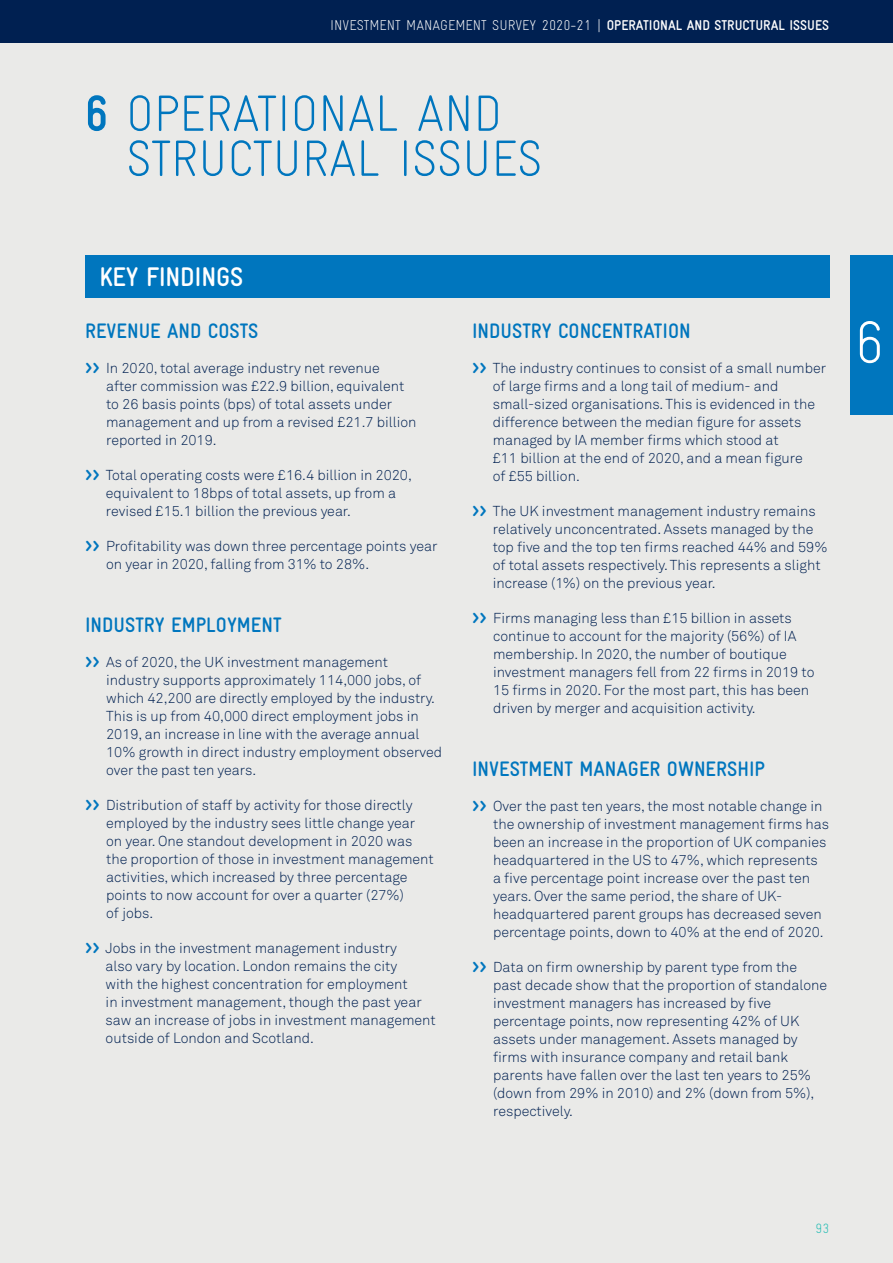
<style>
.page{position:relative;width:893px;height:1263px;background:#fff}
.page>*{position:absolute;margin:0;border:0;box-sizing:border-box;transform-origin:0 0}
.t1{font:300 60px "Gravur Condensed";color:#fff}
.PAGEHEADER{font:300 51px/45px "Gravur Condensed";letter-spacing:-.01em;color:#0076be}
.PAGEHEADER-2{font:700 27px "Gravur Condensed";letter-spacing:-.01em;color:#fff}
.t2{font:700 21px "Gravur Condensed";color:#0076be}
.t3{font:300 14.25px/18px "Akkurat Std";color:#002051}
.t4{font:300 14.25px "Gravur Condensed";color:#fff}
.t5{font:300 13.5px "Gravur Condensed";color:#22bcb3}
.s1{font-weight:700}
.s2{font-family:"Gravur Condensed";font-weight:700;font-size:21px;color:#0076be}
</style>
<div class="page">
<div style="left:0;top:21px;width:893px;height:1242px;background:#eaeae8"></div>
<div style="left:85px;top:255px;width:744px;height:43px;background:#0076be"></div>
<div style="left:0;top:0;width:893px;height:43px;background:#002051"></div>
<div style="left:850px;top:255px;width:43px;height:160px;background:#0076be"></div>
<p class="t4" style="left:330px;top:17px;width:500px">INVESTMENT MANAGEMENT SURVEY 2020-21 | <span class="s1">OPERATIONAL AND STRUCTURAL ISSUES</span></p>
<p class="PAGEHEADER" style="left:126px;top:91px;width:418px;text-indent:-41px"><span class="s1">6</span> OPERATIONAL AND<br>STRUCTURAL ISSUES</p>
<p class="PAGEHEADER-2" style="left:99px;top:262px;width:145px">KEY FINDINGS</p>
<p class="t2" style="left:85px;top:319px;width:175px">REVENUE AND COSTS</p>
<p class="t3" style="left:106px;top:359px;width:312px;text-indent:-21px"><span class="s2">&gt;&gt;</span> In 2020, total average industry net revenue<br>after commission was £22.9 billion, equivalent to 26 basis points (bps) of total assets under management and up from a revised £21.7 billion reported in 2019.</p>
<p class="t3" style="left:106px;top:466px;width:308px;text-indent:-21px"><span class="s2">&gt;&gt;</span> Total operating costs were £16.4 billion in 2020, equivalent to 18bps of total assets, up from a revised £15.1 billion the previous year.</p>
<p class="t3" style="left:106px;top:537px;width:333px;text-indent:-21px"><span class="s2">&gt;&gt;</span> Profitability was down three percentage points year on year in 2020, falling from 31% to 28%.</p>
<p class="t2" style="left:85px;top:614px;width:198px">INDUSTRY EMPLOYMENT</p>
<p class="t3" style="left:106px;top:653px;width:337px;text-indent:-21px"><span class="s2">&gt;&gt;</span> As of 2020, the UK investment management industry supports approximately 114,000 jobs, of which 42,200 are directly employed by the industry.<br>This is up from 40,000 direct employment jobs in 2019, an increase in line with the average annual 10% growth in direct industry employment observed over the past ten years.</p>
<p class="t3" style="left:106px;top:796px;width:329px;text-indent:-21px"><span class="s2">&gt;&gt;</span> Distribution of staff by activity for those directly employed by the industry sees little change year on year. One standout development in 2020 was the proportion of those in investment management activities, which increased by three percentage points to now account for over a quarter (27%)<br>of jobs.</p>
<p class="t3" style="left:106px;top:939px;width:332px;text-indent:-21px"><span class="s2">&gt;&gt;</span> Jobs in the investment management industry<br>also vary by location. London remains the city<br>with the highest concentration for employment<br>in investment management, though the past year saw an increase of jobs in investment management outside of London and Scotland.</p>
<p class="t2" style="left:472px;top:319px;width:220px">INDUSTRY CONCENTRATION</p>
<p class="t3" style="left:493px;top:359px;width:335px;text-indent:-21px"><span class="s2">&gt;&gt;</span> The industry continues to consist of a small number of large firms and a long tail of medium- and small-sized organisations. This is evidenced in the difference between the median figure for assets managed by IA member firms which stood at<br>£11 billion at the end of 2020, and a mean figure<br>of £55 billion.</p>
<p class="t3" style="left:493px;top:502px;width:336px;text-indent:-21px"><span class="s2">&gt;&gt;</span> The UK investment management industry remains relatively unconcentrated. Assets managed by the top five and the top ten firms reached 44% and 59% of total assets respectively. This represents a slight increase (1%) on the previous year.</p>
<p class="t3" style="left:493px;top:609px;width:323px;text-indent:-21px"><span class="s2">&gt;&gt;</span> Firms managing less than £15 billion in assets continue to account for the majority (56%) of IA membership. In 2020, the number of boutique investment managers fell from 22 firms in 2019 to 15 firms in 2020. For the most part, this has been driven by merger and acquisition activity.</p>
<p class="t2" style="left:472px;top:758px;width:294px">INVESTMENT MANAGER OWNERSHIP</p>
<p class="t3" style="left:493px;top:797px;width:338px;text-indent:-21px"><span class="s2">&gt;&gt;</span> Over the past ten years, the most notable change in the ownership of investment management firms has been an increase in the proportion of UK companies headquartered in the US to 47%, which represents a five percentage point increase over the past ten years. Over the same period, the share of UK&shy;headquartered parent groups has decreased seven percentage points, down to 40% at the end of 2020.</p>
<p class="t3" style="left:493px;top:958px;width:336px;text-indent:-21px"><span class="s2">&gt;&gt;</span> Data on firm ownership by parent type from the past decade show that the proportion of standalone investment managers has increased by five percentage points, now representing 42% of UK assets under management. Assets managed by firms with insurance company and retail bank parents have fallen over the last ten years to 25% (down from 29% in 2010) and 2% (down from 5%), respectively.</p>
<p class="t1" style="left:855px;top:308px;width:32px">6</p>
<p class="t5" style="left:815px;top:1220px;width:15px">93</p>
</div>
